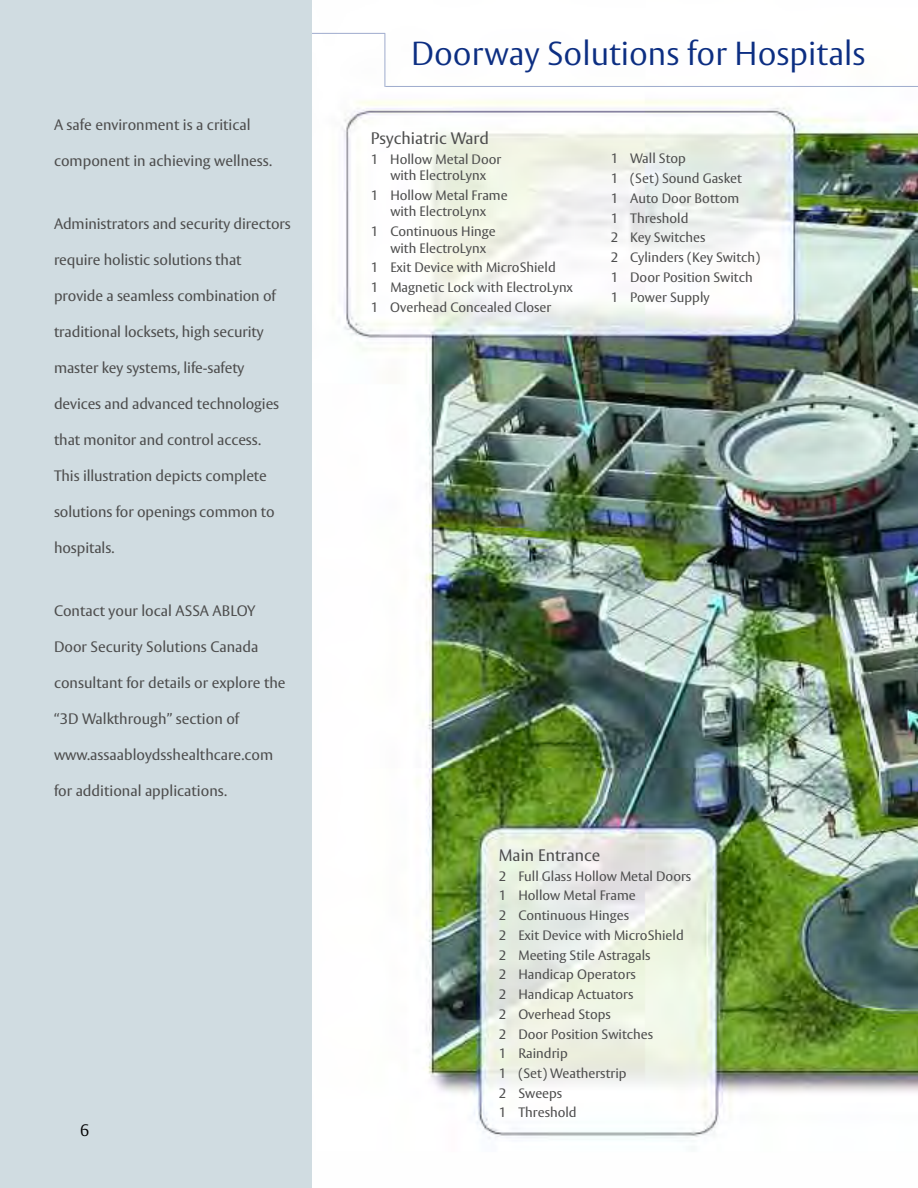
<style>
.page{position:relative;width:918px;height:1188px;background:#fff}
.page>*{position:absolute;margin:0;border:0;box-sizing:border-box;transform-origin:0 0}
.t1{font:300 33px "ASSA Vesta";color:#0c2e82}
.t2{font:16.5px "ASSA Vesta";color:#4d4d4d}
.t3{font:300 16.5px "ASSA Vesta";color:#000}
.t4{font:15px "ASSA Vesta";letter-spacing:-.005em;color:#4d4d4d}
.t5{font:13.5px/19.8px "ASSA Vesta";color:#4d4d4d}
</style>
<div class="page">
<img style="left:312px;top:32px;width:606px;height:1109px">
<hr style="left:385px;top:33px;width:1px;height:54px;background:#9eabcd">
<hr style="left:385px;top:86px;width:533px;height:1px;background:#9eabcd">
<hr style="left:220px;top:33px;width:165px;height:1px;background:#9eabcd">
<div style="left:0;top:0;width:312px;height:1188px;background:#d0dce1"></div>
<p class="t4" style="left:54px;top:120px;width:198px">A safe environment is a critical</p>
<p class="t4" style="left:54px;top:156px;width:220px">component in achieving wellness.</p>
<p class="t4" style="left:54px;top:219px;width:238px">Administrators and security directors</p>
<p class="t4" style="left:54px;top:255px;width:189px">require holistic solutions that</p>
<p class="t4" style="left:54px;top:291px;width:223px">provide a seamless combination of</p>
<p class="t4" style="left:54px;top:327px;width:211px">traditional locksets, high security</p>
<p class="t4" style="left:54px;top:363px;width:192px">master key systems, life-safety</p>
<p class="t4" style="left:54px;top:399px;width:227px">devices and advanced technologies</p>
<p class="t4" style="left:54px;top:435px;width:209px">that monitor and control access.</p>
<p class="t4" style="left:54px;top:471px;width:214px">This illustration depicts complete</p>
<p class="t4" style="left:54px;top:507px;width:222px">solutions for openings common to</p>
<p class="t4" style="left:54px;top:543px;width:62px">hospitals.</p>
<p class="t4" style="left:54px;top:606px;width:203px">Contact your local ASSA ABLOY</p>
<p class="t4" style="left:54px;top:642px;width:206px">Door Security Solutions Canada</p>
<p class="t4" style="left:54px;top:678px;width:233px">consultant for details or explore the</p>
<p class="t4" style="left:54px;top:714px;width:187px">“3D Walkthrough” section of</p>
<p class="t4" style="left:54px;top:750px;width:221px">www.assaabloydsshealthcare.com</p>
<p class="t4" style="left:54px;top:786px;width:175px">for additional applications.</p>
<p class="t3" style="left:80px;top:1124px;width:11px">6</p>
<h1 class="t1" style="left:411px;top:41px;width:456px">Doorway Solutions for Hospitals</h1>
<p class="t2" style="left:371px;top:132px;width:120px">Psychiatric Ward</p>
<p class="t5" style="left:371px;top:152px;width:132px;line-height:16.5px;text-align:center">1 Hollow Metal Door with ElectroLynx</p>
<p class="t5" style="left:371px;top:188px;width:138px;line-height:16.5px;text-align:center">1 Hollow Metal Frame with ElectroLynx</p>
<p class="t5" style="left:390px;top:225px;width:107px;line-height:16.5px;text-indent:-19px">1 Continuous Hinge with ElectroLynx</p>
<p class="t5" style="left:371px;top:259px;width:204px">1 Exit Device with MicroShield<br>1 Magnetic Lock with ElectroLynx<br>1 Overhead Concealed Closer</p>
<p class="t5" style="left:611px;top:150px;width:151px">1 Wall Stop<br>1 (Set) Sound Gasket<br>1 Auto Door Bottom<br>1 Threshold<br>2 Key Switches<br>2 Cylinders (Key Switch)<br>1 Door Position Switch<br>1 Power Supply</p>
<p class="t2" style="left:499px;top:849px;width:103px">Main Entrance</p>
<p class="t5" style="left:499px;top:867px;width:194px">2 Full Glass Hollow Metal Doors<br>1 Hollow Metal Frame<br>2 Continuous Hinges<br>2 Exit Device with MicroShield<br>2 Meeting Stile Astragals<br>2 Handicap Operators<br>2 Handicap Actuators<br>2 Overhead Stops<br>2 Door Position Switches<br>1 Raindrip<br>1 (Set) Weatherstrip<br>2 Sweeps<br>1 Threshold</p>
</div>
